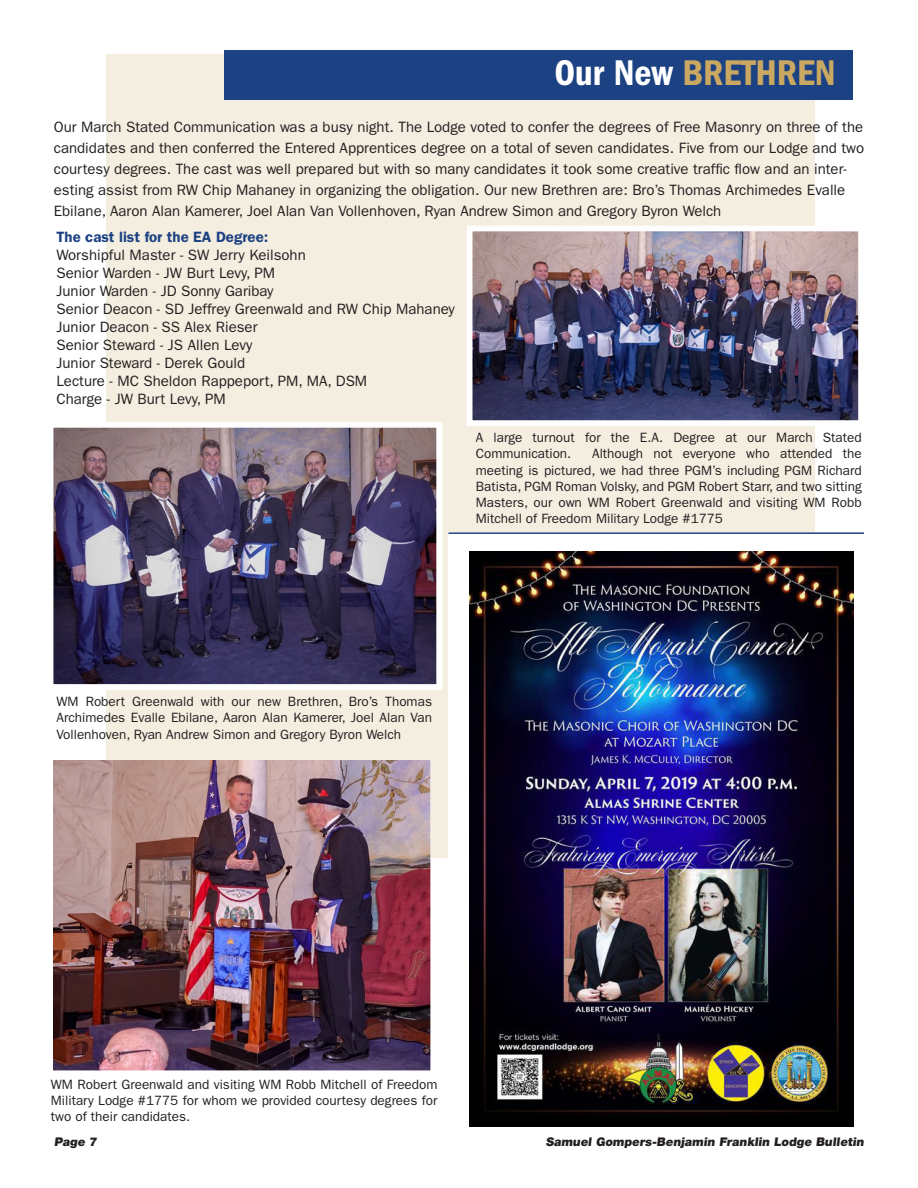
<style>
.page{position:relative;width:918px;height:1188px;background:#fff}
.page>*{position:absolute;margin:0;border:0;box-sizing:border-box;transform-origin:0 0}
.t1{font:37.05px "ITC Franklin Gothic Std Dm Cd";color:#caa862}
.t2{font:15px/18px "ITC Franklin Gothic Std";color:#231f20}
.t3{font:600 15px "ITC Franklin Gothic Std";color:#1d4283}
.t4{font:13.5px/16.2px "ITC Franklin Gothic Std";color:#231f20;text-align:justify}
.t5{font:900 12px "Helvetica Neue LT Std";color:#231f20}
.s1{color:#fff}
</style>
<div class="page">
<div style="left:106px;top:54px;width:708px;height:804px;background:#f4eee0"></div>
<img style="left:54px;top:760px;width:376px;height:311px">
<div style="left:225px;top:50px;width:628px;height:50px;background:#1d4283"></div>
<img style="left:467px;top:223px;width:392px;height:206px">
<img style="left:53px;top:422px;width:390px;height:268px">
<div style="left:448px;top:532px;width:387px;height:359px;background:#fff"></div>
<img style="left:470px;top:551px;width:383px;height:576px">
<hr style="left:448px;top:532px;width:416px;height:2px;background:#1d4283">
<h1 class="t1" style="left:554px;top:52px;width:283px"><span class="s1">Our New</span> BRETHREN</h1>
<p class="t2" style="left:54px;top:117px;width:812px;line-height:21px">Our March Stated Communication was a busy night. The Lodge voted to confer the degrees of Free Masonry on three of the candidates and then conferred the Entered Apprentices degree on a total of seven candidates. Five from our Lodge and two courtesy degrees. The cast was well prepared but with so many candidates it took some creative traffic flow and an inter&shy;esting assist from RW Chip Mahaney in organizing the obligation. Our new Brethren are: Bro’s Thomas Archimedes Evalle Ebilane, Aaron Alan Kamerer, Joel Alan Van Vollenhoven, Ryan Andrew Simon and Gregory Byron Welch</p>
<p class="t3" style="left:56px;top:228px;width:213px">The cast list for the EA Degree:</p>
<p class="t2" style="left:56px;top:247px;width:400px">Worshipful Master - SW Jerry Keilsohn<br>Senior Warden - JW Burt Levy, PM<br>Junior Warden - JD Sonny Garibay<br>Senior Deacon - SD Jeffrey Greenwald and RW Chip Mahaney Junior Deacon - SS Alex Rieser<br>Senior Steward - JS Allen Levy<br>Junior Steward - Derek Gould<br>Lecture - MC Sheldon Rappeport, PM, MA, DSM<br>Charge - JW Burt Levy, PM</p>
<p class="t4" style="left:476px;top:430px;width:388px">A large turnout for the E.A. Degree at our March Stated<br>Communication.</p>
<p class="t4" style="left:476px;top:446px;width:388px;text-indent:116px">Although not everyone who attended the meeting is pictured, we had three PGM’s including PGM Richard Batista, PGM Roman Volsky, and PGM Robert Starr, and two sitting Masters, our own WM Robert Greenwald and visiting WM Robb Mitchell of Freedom Military Lodge #1775</p>
<p class="t4" style="left:56px;top:694px;width:377px">WM Robert Greenwald with our new Brethren, Bro’s Thomas Archimedes Evalle Ebilane, Aaron Alan Kamerer, Joel Alan Van Vollenhoven, Ryan Andrew Simon and Gregory Byron Welch</p>
<p class="t4" style="left:51px;top:1076px;width:388px">WM Robert Greenwald and visiting WM Robb Mitchell of Freedom Military Lodge #1775 for whom we provided courtesy degrees for two of their candidates.</p>
<p class="t5" style="left:54px;top:1134px;width:46px">Page 7</p>
<p class="t5" style="left:546px;top:1134px;width:322px">Samuel Gompers-Benjamin Franklin Lodge Bulletin</p>
</div>
